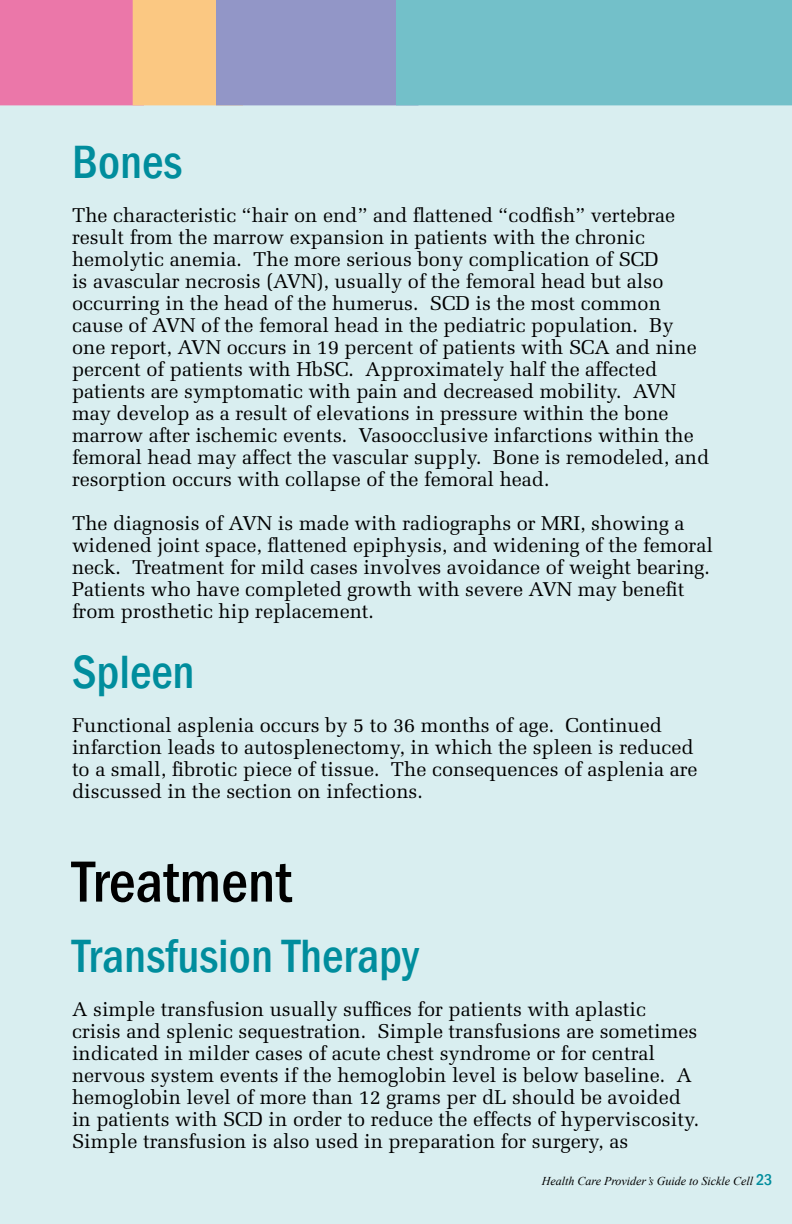
<style>
.page{position:relative;width:792px;height:1224px;background:#fff}
.page>*{position:absolute;margin:0;border:0;box-sizing:border-box;transform-origin:0 0}
.t1{font:500 condensed 60px "Franklin Gothic";color:#000}
.t2{font:500 condensed 48px "Franklin Gothic";color:#008d9d}
.t3{font:20px/22px "Melior LT Std";color:#000}
.t4{font:italic 12px "Times New Roman";color:#000}
.s1{font-family:"Franklin Gothic";font-weight:500;font-style:normal;font-stretch:condensed;font-size:16px;color:#008d9d}
</style>
<div class="page">
<div style="left:0;top:105px;width:792px;height:1119px;background:#d9eef0"></div>
<svg style="left:0;top:0;width:396px;height:105px;background:#c595ae"></svg>
<div style="left:396px;top:0;width:396px;height:105px;background:#73c0c9"></div>
<h2 class="t2" style="left:72px;top:130px;width:112px">Bones</h2>
<p class="t3" style="left:72px;top:204px;width:639px">The characteristic “hair on end” and flattened “codfish” vertebrae result from the marrow expansion in patients with the chronic hemolytic anemia. The more serious bony complication of SCD<br>is avascular necrosis (AVN), usually of the femoral head but also occurring in the head of the humerus. SCD is the most common cause of AVN of the femoral head in the pediatric population. By one report, AVN occurs in 19 percent of patients with SCA and nine percent of patients with HbSC. Approximately half the affected patients are symptomatic with pain and decreased mobility. AVN may develop as a result of elevations in pressure within the bone marrow after ischemic events. Vasoocclusive infarctions within the femoral head may affect the vascular supply. Bone is remodeled, and resorption occurs with collapse of the femoral head.</p>
<p class="t3" style="left:72px;top:512px;width:643px">The diagnosis of AVN is made with radiographs or MRI, showing a widened joint space, flattened epiphysis, and widening of the femoral neck. Treatment for mild cases involves avoidance of weight bearing.<br>Patients who have completed growth with severe AVN may benefit from prosthetic hip replacement.</p>
<h2 class="t2" style="left:72px;top:640px;width:124px">Spleen</h2>
<p class="t3" style="left:72px;top:714px;width:627px">Functional asplenia occurs by 5 to 36 months of age. Continued infarction leads to autosplenectomy, in which the spleen is reduced to a small, fibrotic piece of tissue. The consequences of asplenia are discussed in the section on infections.</p>
<h1 class="t1" style="left:72px;top:842px;width:221px">Treatment</h1>
<h2 class="t2" style="left:72px;top:924px;width:349px">Transfusion Therapy</h2>
<p class="t3" style="left:72px;top:998px;width:629px">A simple transfusion usually suffices for patients with aplastic crisis and splenic sequestration. Simple transfusions are sometimes indicated in milder cases of acute chest syndrome or for central nervous system events if the hemoglobin level is below baseline. A hemoglobin level of more than 12 grams per dL should be avoided in patients with SCD in order to reduce the effects of hyperviscosity.<br>Simple transfusion is also used in preparation for surgery, as</p>
<p class="t4" style="left:542px;top:1173px;width:232px">Health Care Provider’s Guide to Sickle Cell <span class="s1">23</span></p>
</div>
